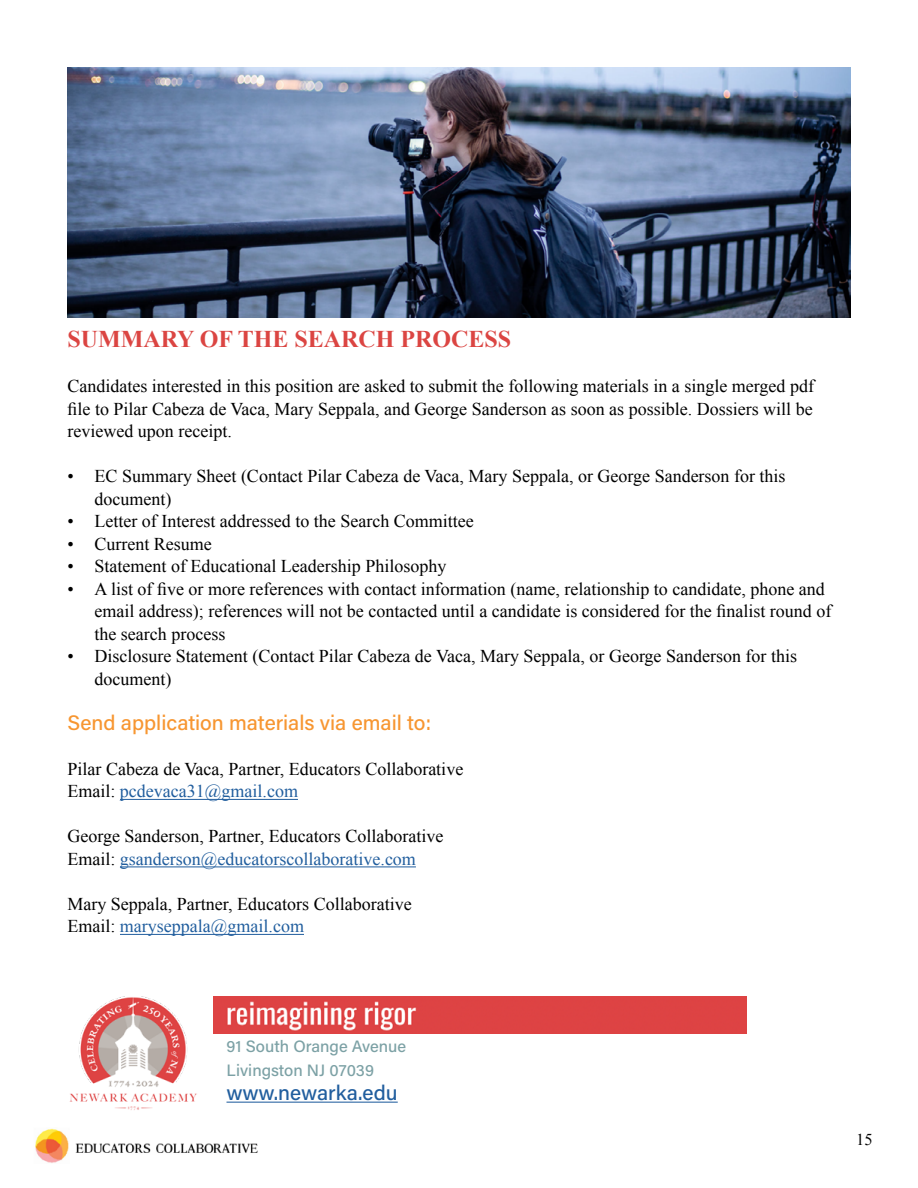
<style>
.page{position:relative;width:918px;height:1188px;background:#fff}
.page>*{position:absolute;margin:0;border:0;box-sizing:border-box;transform-origin:0 0}
.t1{font:700 24px "Times New Roman";color:#db4542}
.t2{font:21px "Acumin Variable Concept";color:#f79631}
.t3{font:21px "Acumin Variable Concept";color:#215e9e}
.t4{font:18px/22.5px "Times New Roman";color:#000}
.t5{font:16.5px/24px "Acumin Variable Concept";color:#7ca1a5}
.t6{font:16.5px "Times New Roman";color:#000}
.s1{color:#215e9e}
</style>
<div class="page">
<img style="left:76px;top:1143px;width:182px;height:10px">
<img style="left:35px;top:1128px;width:34px;height:35px">
<img style="left:213px;top:996px;width:534px;height:38px">
<img style="left:69px;top:996px;width:128px;height:114px">
<hr style="left:226px;top:1102px;width:172px;height:1px;background:#215e9e">
<hr style="left:120px;top:799px;width:178px;height:1px;background:#215e9e">
<hr style="left:120px;top:866px;width:296px;height:1px;background:#215e9e">
<hr style="left:120px;top:934px;width:184px;height:1px;background:#215e9e">
<img style="left:68px;top:68px;width:782px;height:249px">
<h1 class="t1" style="left:68px;top:323px;width:445px">SUMMARY OF THE SEARCH PROCESS</h1>
<p class="t4" style="left:68px;top:375px;width:748px;text-align:justify">Candidates interested in this position are asked to submit the following materials in a single merged pdf file to Pilar Cabeza de Vaca, Mary Seppala, and George Sanderson as soon as possible. Dossiers will be reviewed upon receipt.</p>
<p class="t4" style="left:94px;top:465px;width:693px;text-indent:-27px">• EC Summary Sheet (Contact Pilar Cabeza de Vaca, Mary Seppala, or George Sanderson for this document)</p>
<p class="t4" style="left:68px;top:510px;width:408px">• Letter of Interest addressed to the Search Committee</p>
<p class="t4" style="left:68px;top:532px;width:146px">• Current Resume</p>
<p class="t4" style="left:68px;top:555px;width:380px">• Statement of Educational Leadership Philosophy</p>
<p class="t4" style="left:94px;top:577px;width:738px;text-indent:-27px">• A list of five or more references with contact information (name, relationship to candidate, phone and email address); references will not be contacted until a candidate is considered for the finalist round of the search process</p>
<p class="t4" style="left:94px;top:645px;width:704px;text-indent:-27px">• Disclosure Statement (Contact Pilar Cabeza de Vaca, Mary Seppala, or George Sanderson for this document)</p>
<p class="t2" style="left:68px;top:708px;width:365px">Send application materials via email to:</p>
<p class="t4" style="left:68px;top:757px;width:397px">Pilar Cabeza de Vaca, Partner, Educators Collaborative<br>Email: <span class="s1">pcdevaca31@gmail.com</span></p>
<p class="t4" style="left:68px;top:825px;width:377px">George Sanderson, Partner, Educators Collaborative<br>Email: <span class="s1">gsanderson@educatorscollaborative.com</span></p>
<p class="t4" style="left:68px;top:892px;width:346px">Mary Seppala, Partner, Educators Collaborative<br>Email: <span class="s1">maryseppala@gmail.com</span></p>
<p class="t5" style="left:226px;top:1034px;width:181px">91 South Orange Avenue<br>Livingston NJ 07039</p>
<p class="t3" style="left:226px;top:1078px;width:173px">www.newarka.edu</p>
<p class="t6" style="left:856px;top:1129px;width:18px">15</p>
</div>
